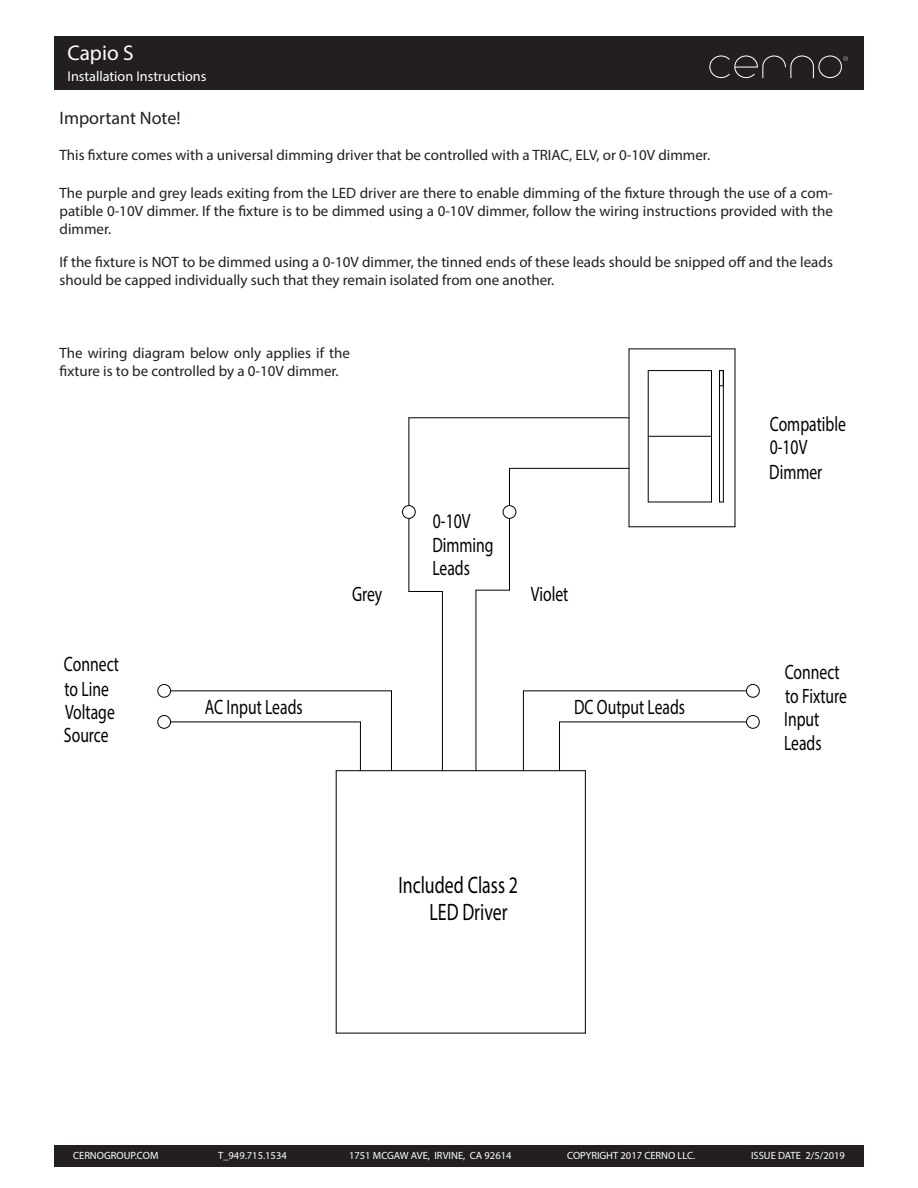
<style>
.page{position:relative;width:918px;height:1188px;background:#fff}
.page>*{position:absolute;margin:0;border:0;box-sizing:border-box;transform-origin:0 0}
.t1{font:23.85px/27.3px "Myriad Pro";color:#000;scale:.75 1}
.t2{font:21.3px "Myriad Pro";color:#fff}
.t3{font:20.85px/23.7px "Myriad Pro";color:#000;scale:.75 1}
.t4{font:18px "Myriad Pro";color:#231f20}
.t5{font:15px/18px "Myriad Pro";color:#231f20}
.t6{font:14.25px "Myriad Pro";color:#fff}
.t7{font:10.5px "Myriad Pro";color:#fff}
</style>
<div class="page">
<div style="left:54px;top:36px;width:810px;height:54px;background:#231f20"></div>
<svg style="left:709px;top:55px;width:139px;height:23px"></svg>
<div style="left:54px;top:1145px;width:810px;height:21px;background:#231f20"></div>
<hr style="left:360px;top:722px;width:1px;height:49px;background:#000">
<hr style="left:336px;top:770px;width:249px;height:1px;background:#000">
<hr style="left:336px;top:771px;width:1px;height:262px;background:#000">
<hr style="left:336px;top:1033px;width:249px;height:1px;background:#000">
<hr style="left:585px;top:771px;width:1px;height:262px;background:#000">
<hr style="left:171px;top:722px;width:189px;height:1px;background:#000">
<hr style="left:391px;top:691px;width:1px;height:80px;background:#000">
<hr style="left:171px;top:690px;width:220px;height:1px;background:#000">
<hr style="left:442px;top:591px;width:1px;height:180px;background:#000">
<hr style="left:476px;top:590px;width:1px;height:181px;background:#000">
<hr style="left:476px;top:590px;width:33px;height:1px;background:#000">
<hr style="left:509px;top:518px;width:1px;height:72px;background:#000">
<hr style="left:409px;top:591px;width:33px;height:1px;background:#000">
<hr style="left:409px;top:518px;width:1px;height:73px;background:#000">
<hr style="left:523px;top:691px;width:1px;height:80px;background:#000">
<hr style="left:523px;top:690px;width:224px;height:1px;background:#000">
<hr style="left:559px;top:722px;width:1px;height:49px;background:#000">
<hr style="left:560px;top:722px;width:187px;height:1px;background:#000">
<hr style="left:409px;top:418px;width:1px;height:88px;background:#000">
<hr style="left:409px;top:417px;width:220px;height:1px;background:#000">
<hr style="left:509px;top:468px;width:1px;height:38px;background:#000">
<hr style="left:509px;top:468px;width:120px;height:1px;background:#000">
<hr style="left:648px;top:436px;width:64px;height:1px;background:#000">
<hr style="left:629px;top:349px;width:106px;height:1px;background:#000">
<hr style="left:629px;top:349px;width:1px;height:178px;background:#000">
<hr style="left:629px;top:526px;width:106px;height:1px;background:#000">
<hr style="left:735px;top:349px;width:1px;height:178px;background:#000">
<hr style="left:648px;top:370px;width:64px;height:1px;background:#000">
<hr style="left:648px;top:371px;width:1px;height:131px;background:#000">
<hr style="left:648px;top:502px;width:64px;height:1px;background:#000">
<hr style="left:711px;top:371px;width:1px;height:131px;background:#000">
<hr style="left:719px;top:371px;width:1px;height:131px;background:#000">
<hr style="left:723px;top:371px;width:1px;height:131px;background:#000">
<svg style="left:719px;top:370px;width:5px;height:17px"></svg>
<div style="left:158px;top:684px;width:13px;height:13px;border:1px solid #000;border-radius:50%"></div>
<div style="left:158px;top:716px;width:13px;height:12px;border:1px solid #000;border-radius:50%"></div>
<div style="left:747px;top:716px;width:12px;height:12px;border:1px solid #000;border-radius:50%"></div>
<div style="left:747px;top:684px;width:12px;height:13px;border:1px solid #000;border-radius:50%"></div>
<div style="left:402px;top:506px;width:13px;height:12px;border:1px solid #000;border-radius:50%"></div>
<div style="left:503px;top:506px;width:13px;height:12px;border:1px solid #000;border-radius:50%"></div>
<h2 class="t2" style="left:68px;top:40px;width:68px">Capio S</h2>
<p class="t6" style="left:68px;top:67px;width:140px">Installation Instructions</p>
<p class="t4" style="left:60px;top:107px;width:122px">Important Note!</p>
<p class="t5" style="left:60px;top:145px;width:652px">This fixture comes with a universal dimming driver that be controlled with a TRIAC, ELV, or 0-10V dimmer.</p>
<p class="t5" style="left:60px;top:184px;width:775px;text-align:justify">The purple and grey leads exiting from the LED driver are there to enable dimming of the fixture through the use of a com&shy;patible 0-10V dimmer. If the fixture is to be dimmed using a 0-10V dimmer, follow the wiring instructions provided with the dimmer.</p>
<p class="t5" style="left:60px;top:253px;width:775px">If the fixture is NOT to be dimmed using a 0-10V dimmer, the tinned ends of these leads should be snipped off and the leads should be capped individually such that they remain isolated from one another.</p>
<p class="t5" style="left:60px;top:344px;width:292px">The wiring diagram below only applies if the fixture is to be controlled by a 0-10V dimmer.</p>
<p class="t3" style="left:432px;top:508px;width:83px">0-10V<br>Dimming<br>Leads</p>
<p class="t3" style="left:64px;top:652px;width:75px">Connect to Line<br>Voltage<br>Source</p>
<p class="t3" style="left:352px;top:581px;width:42px">Grey</p>
<p class="t3" style="left:531px;top:582px;width:51px">Violet</p>
<p class="t3" style="left:205px;top:695px;width:132px">AC Input Leads</p>
<p class="t3" style="left:574px;top:695px;width:149px">DC Output Leads</p>
<p class="t1" style="left:429px;top:871px;width:120px;text-indent:-31px">Included Class 2<br>LED Driver</p>
<p class="t3" style="left:769px;top:412px;width:104px">Compatible<br>0-10V<br>Dimmer</p>
<p class="t3" style="left:784px;top:660px;width:85px">Connect to Fixture<br>Input<br>Leads</p>
<p class="t7" style="left:73px;top:1149px;width:87px">CERNOGROUP.COM</p>
<p class="t7" style="left:218px;top:1149px;width:70px">T_949.715.1534</p>
<p class="t7" style="left:349px;top:1149px;width:164px">1751 MCGAW AVE, IRVINE, CA 92614</p>
<p class="t7" style="left:567px;top:1149px;width:130px">COPYRIGHT 2017 CERNO LLC.</p>
<p class="t7" style="left:751px;top:1149px;width:95px">ISSUE DATE 2/5/2019</p>
</div>
